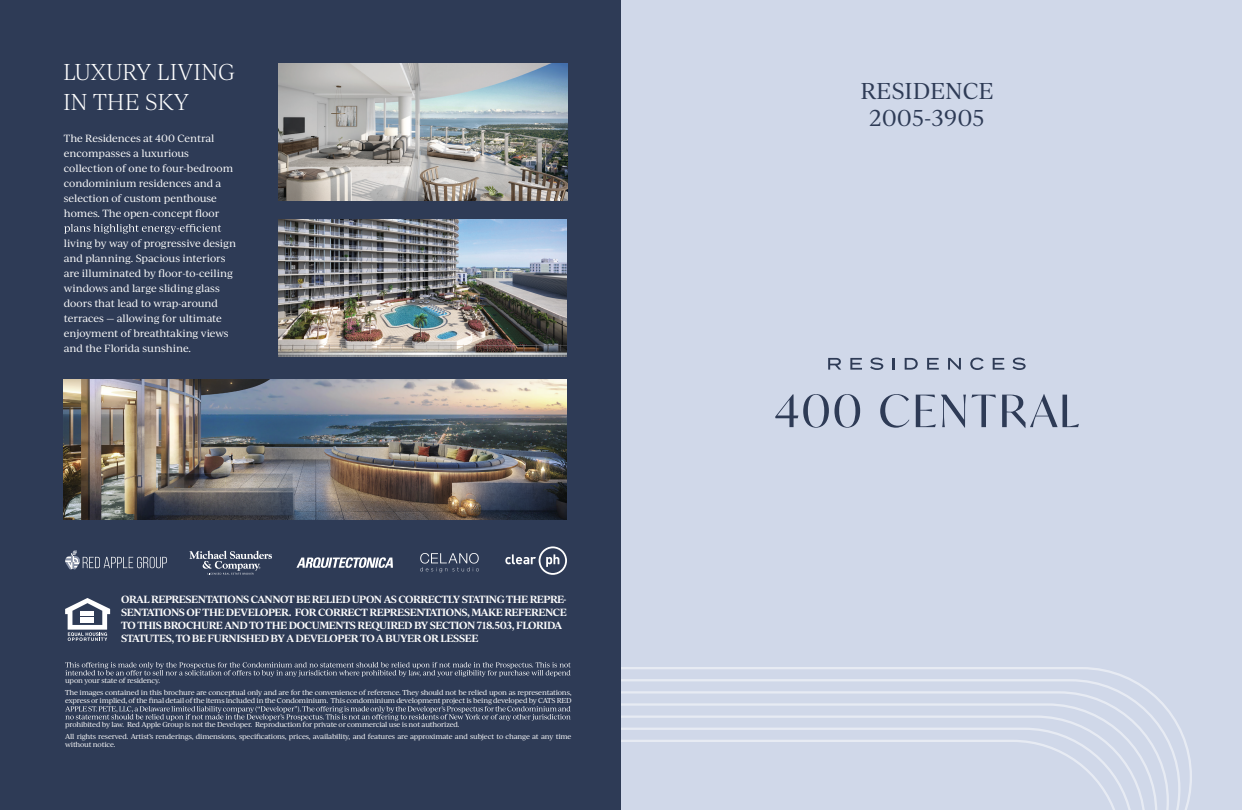
<style>
.page{position:relative;width:1242px;height:810px;background:#fff}
.page>*{position:absolute;margin:0;border:0;box-sizing:border-box;transform-origin:0 0}
.t1{font:300 22px/30px "Ivy Journal";color:#fff}
.t2{font:22px/26.4px "Ivy Journal";color:#2e3b56;text-align:center}
.t3{font:10px/15px "Ivy Journal";letter-spacing:-.01em;color:#fff}
.t4{font:600 10px/13px "Ivy Journal";letter-spacing:-.04em;color:#fff}
.t5{font:6.9px/12px "Ivy Journal";letter-spacing:-.03em;color:#fff}
</style>
<div class="page">
<div style="left:0;top:0;width:621px;height:810px;background:#2e3b56"></div>
<div style="left:621px;top:0;width:621px;height:810px;background:#d0d8e9"></div>
<svg style="left:64px;top:224px;width:157px;height:10px"></svg>
<svg style="left:775px;top:394px;width:85px;height:34px"></svg>
<svg style="left:880px;top:394px;width:29px;height:34px"></svg>
<svg style="left:916px;top:395px;width:50px;height:33px"></svg>
<svg style="left:972px;top:395px;width:24px;height:32px"></svg>
<svg style="left:1002px;top:394px;width:77px;height:34px"></svg>
<svg style="left:828px;top:358px;width:13px;height:12px"></svg>
<svg style="left:850px;top:358px;width:12px;height:12px"></svg>
<svg style="left:870px;top:358px;width:13px;height:12px"></svg>
<svg style="left:892px;top:358px;width:2px;height:12px"></svg>
<svg style="left:905px;top:358px;width:13px;height:12px"></svg>
<svg style="left:927px;top:358px;width:12px;height:12px"></svg>
<svg style="left:948px;top:358px;width:13px;height:12px"></svg>
<svg style="left:970px;top:358px;width:14px;height:12px"></svg>
<svg style="left:993px;top:358px;width:11px;height:12px"></svg>
<svg style="left:1012px;top:358px;width:14px;height:12px"></svg>
<img style="left:278px;top:63px;width:289px;height:137px">
<img style="left:278px;top:219px;width:289px;height:138px">
<img style="left:64px;top:379px;width:503px;height:141px">
<svg style="left:420px;top:553px;width:59px;height:19px"></svg>
<svg style="left:505px;top:546px;width:62px;height:29px"></svg>
<svg style="left:296px;top:557px;width:97px;height:11px"></svg>
<svg style="left:65px;top:551px;width:102px;height:18px"></svg>
<svg style="left:189px;top:551px;width:83px;height:24px"></svg>
<svg style="left:65px;top:662px;width:506px;height:15px"></svg>
<svg style="left:65px;top:706px;width:506px;height:15px"></svg>
<svg style="left:65px;top:598px;width:45px;height:43px"></svg>
<div style="left:80px;top:611px;width:14px;height:5px;background:#fff"></div>
<div style="left:80px;top:618px;width:14px;height:5px;background:#fff"></div>
<svg style="left:621px;top:667px;width:571px;height:143px"></svg>
<svg style="left:621px;top:703px;width:536px;height:107px"></svg>
<svg style="left:621px;top:715px;width:524px;height:95px"></svg>
<svg style="left:621px;top:740px;width:496px;height:70px"></svg>
<h1 class="t1" style="left:63px;top:56px;width:174px">LUXURY LIVING<br>IN THE SKY</h1>
<h2 class="t3" style="left:64px;top:130px;width:171px">The Residences at 400 Central encompasses a luxurious collection of one to four-bedroom condominium residences and a selection of custom penthouse homes. The open-concept floor</h2>
<p class="t3" style="left:64px;top:235px;width:174px">living by way of progressive design and planning. Spacious interiors are illuminated by floor-to-ceiling windows and large sliding glass doors that lead to wrap-around terraces — allowing for ultimate enjoyment of breathtaking views and the Florida sunshine.</p>
<p class="t4" style="left:121px;top:592px;width:447px">ORAL REPRESENTATIONS CANNOT BE RELIED UPON AS CORRECTLY STATING THE REPRE-SENTATIONS OF THE DEVELOPER. FOR CORRECT REPRESENTATIONS, MAKE REFERENCE TO THIS BROCHURE AND TO THE DOCUMENTS REQUIRED BY SECTION 718.503, FLORIDA STATUTES, TO BE FURNISHED BY A DEVELOPER TO A BUYER OR LESSEE</p>
<p class="t5" style="left:65px;top:675px;width:508px">upon your state of residency.<br>The images contained in this brochure are conceptual only and are for the convenience of reference. They should not be relied upon as representations,</p>
<p class="t5" style="left:65px;top:695px;width:508px">express or implied, of the final detail of the items included in the Condominium. This condominium development project is being developed by CATS RED</p>
<p class="t5" style="left:65px;top:719px;width:508px">prohibited by law. Red Apple Group is not the Developer. Reproduction for private or commercial use is not authorized.<br>All rights reserved. Artist’s renderings, dimensions, specifications, prices, availability, and features are approximate and subject to change at any time</p>
<p class="t5" style="left:65px;top:739px;width:52px">without notice.</p>
<h1 class="t2" style="left:861px;top:77px;width:134px">RESIDENCE<br>2005-3905</h1>
</div>
